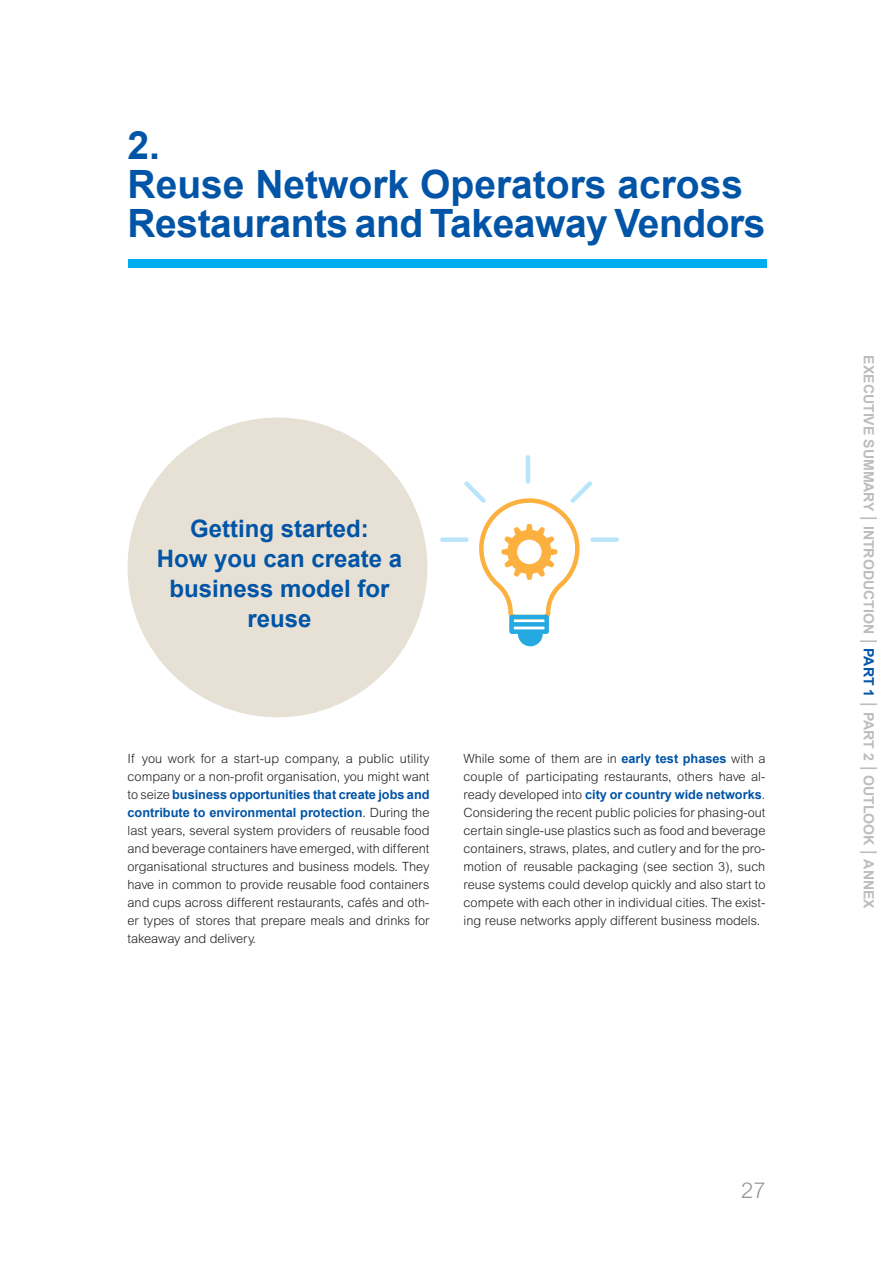
<style>
.page{position:relative;width:893px;height:1263px;background:#fff}
.page>*{position:absolute;margin:0;border:0;box-sizing:border-box;transform-origin:0 0}
.t1{font:700 39px "Arial";letter-spacing:-.01em;color:#0154a6}
.t2{font:700 24px/30px "Arial";color:#0154a6;text-align:center}
.t3{font:300 21.75px "Arial MT Std";color:#939598}
.t4{font:700 14.1px "Arial";color:#bcbdc0}
.t5{font:300 12.75px/18px "Arial MT Std";color:#231f20;text-align:justify}
.s1{font-family:"Arial";font-weight:700;color:#0154a6}
.s2{font-family:"Arial MT Std";font-weight:300;font-size:23.55px}
.s3{color:#0154a6}
</style>
<div class="page">
<div style="left:128px;top:417px;width:299px;height:300px;background:#e7e1d5;border-radius:50%"></div>
<div style="left:128px;top:259px;width:638px;height:9px;background:#00aeef"></div>
<div style="left:512px;top:622px;width:35px;height:5px;background:#24aae1"></div>
<svg style="left:518px;top:634px;width:25px;height:12px"></svg>
<div style="left:509px;top:615px;width:40px;height:19px;border:4px solid #24aae1"></div>
<svg style="left:440px;top:455px;width:179px;height:166px"></svg>
<p class="t1" style="left:128px;top:120px;width:34px">2.</p>
<p class="t1" style="left:128px;top:159px;width:617px">Reuse Network Operators across</p>
<p class="t1" style="left:128px;top:198px;width:639px">Restaurants and Takeaway Vendors</p>
<p class="t2" style="left:190px;top:514px;width:180px">Getting started:</p>
<p class="t2" style="left:157px;top:544px;width:247px">How you can create a</p>
<p class="t2" style="left:170px;top:574px;width:222px">business model for reuse</p>
<p class="t5" style="left:128px;top:749px;width:303px">If you work for a start-up company, a public utility company or a non-profit organisation, you might want to seize <span class="s1">business opportunities that create jobs and contribute to environmental protection</span>. During the last years, several system providers of reusable food and beverage containers have emerged, with different organisational structures and business models. They have in common to provide reusable food containers and cups across different restaurants, cafés and oth&shy;er types of stores that prepare meals and drinks for takeaway and delivery.</p>
<p class="t5" style="left:463px;top:749px;width:303px">While some of them are in <span class="s1">early test phases</span> with a couple of participating restaurants, others have al&shy;ready developed into <span class="s1">city or country wide networks</span>.<br>Considering the recent public policies for phasing-out certain single-use plastics such as food and beverage containers, straws, plates, and cutlery and for the pro&shy;motion of reusable packaging (see section 3), such reuse systems could develop quickly and also start to compete with each other in individual cities. The exist&shy;ing reuse networks apply different business models.</p>
<h3 class="t3" style="left:741px;top:1178px;width:26px">27</h3>
<p class="t4" style="left:878px;top:355px;width:555px;rotate:90deg">EXECUTIVE SUMMARY <span class="s2">I</span> INTRODUCTION <span class="s2">I</span> <span class="s3">PART 1</span> <span class="s2">I</span> PART 2 <span class="s2">I</span> OUTLOOK <span class="s2">I</span> ANNEX</p>
</div>
